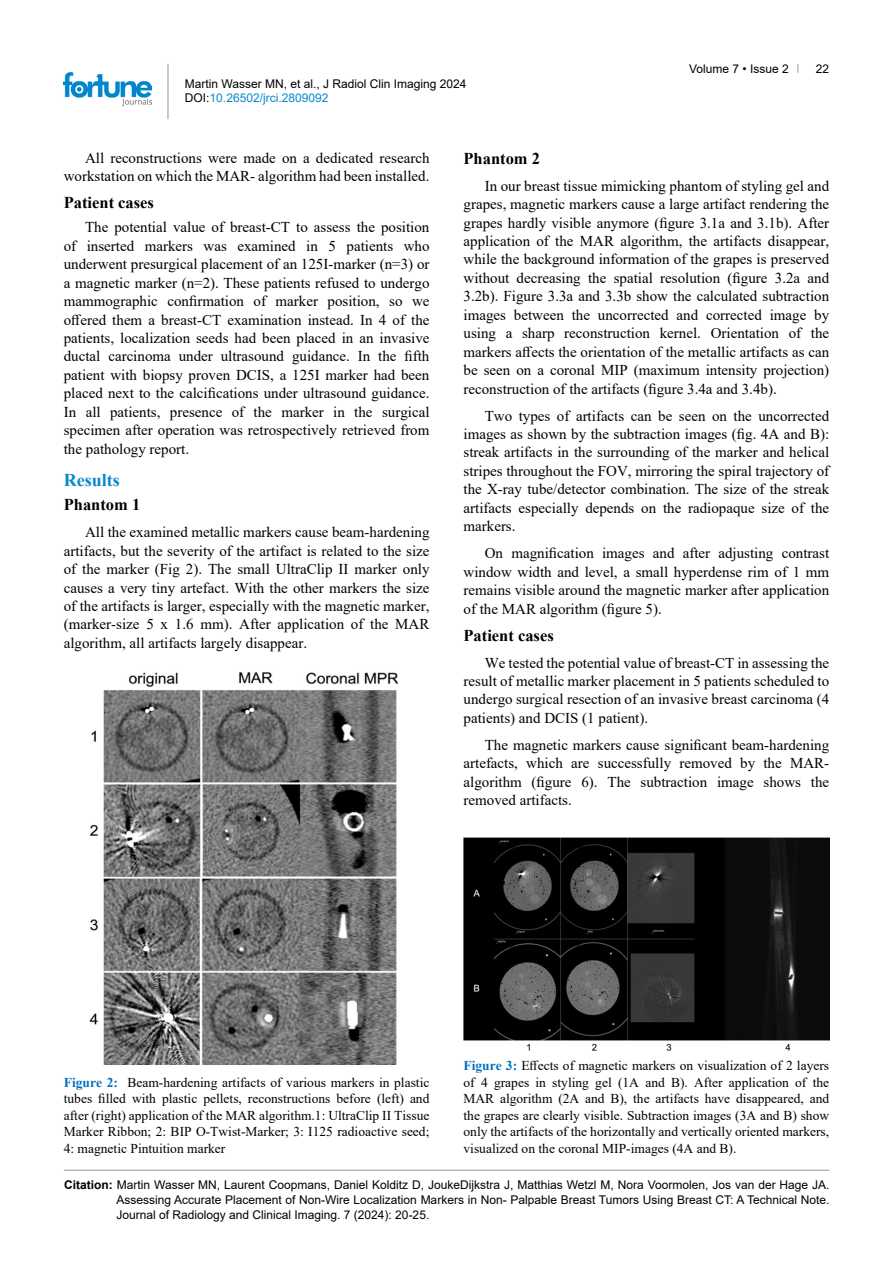
<style>
.page{position:relative;width:893px;height:1263px;background:#fff}
.page>*{position:absolute;margin:0;border:0;box-sizing:border-box;transform-origin:0 0}
.t1{font:700 18px "Times New Roman";color:#0a88ca}
.t2{font:700 16.5px "Times New Roman";color:#000}
.t3{font:15px/18.5px "Times New Roman";color:#000;text-align:justify}
.t4{font:13.5px/16.5px "Times New Roman";color:#000;text-align:justify}
.t5{font:12px/15px "Arial";color:#000}
.s1{color:#0a88ca}
.s2{font-weight:700;color:#0070c0}
.s3{font-weight:700}
</style>
<div class="page">
<hr style="left:168px;top:64px;width:1px;height:55px;background:#939598">
<img style="left:64px;top:72px;width:88px;height:33px">
<hr style="left:64px;top:1170px;width:765px;height:1px;background:#939598">
<img style="left:89px;top:672px;width:310px;height:392px">
<img style="left:463px;top:838px;width:367px;height:213px">
<p class="t5" style="left:185px;top:76px;width:283px;line-height:14.4px">Martin Wasser MN, et al., J Radiol Clin Imaging 2024<br>DOI:<span class="s1">10.26502/jrci.2809092</span></p>
<p class="t5" style="left:689px;top:61px;width:101px">Volume 7 • Issue 2</p>
<p class="t5" style="left:816px;top:61px;width:15px">22</p>
<p class="t3" style="left:64px;top:148px;width:367px;text-align:right">All reconstructions were made on a dedicated research workstation on which the MAR- algorithm had been installed.</p>
<p class="t2" style="left:64px;top:191px;width:92px">Patient cases</p>
<p class="t3" style="left:64px;top:218px;width:367px;text-indent:21px">The potential value of breast-CT to assess the position of inserted markers was examined in 5 patients who underwent presurgical placement of an 125I-marker (n=3) or a magnetic marker (n=2). These patients refused to undergo mammographic confirmation of marker position, so we offered them a breast-CT examination instead. In 4 of the patients, localization seeds had been placed in an invasive ductal carcinoma under ultrasound guidance. In the fifth patient with biopsy proven DCIS, a 125I marker had been placed next to the calcifications under ultrasound guidance.<br>In all patients, presence of the marker in the surgical specimen after operation was retrospectively retrieved from the pathology report.</p>
<p class="t1" style="left:64px;top:467px;width:57px">Results</p>
<p class="t2" style="left:64px;top:493px;width:78px">Phantom 1</p>
<p class="t3" style="left:64px;top:522px;width:367px;text-indent:21px">All the examined metallic markers cause beam-hardening artifacts, but the severity of the artifact is related to the size of the marker (Fig 2). The small UltraClip II marker only causes a very tiny artefact. With the other markers the size of the artifacts is larger, especially with the magnetic marker, (marker-size 5 x 1.6 mm). After application of the MAR algorithm, all artifacts largely disappear.</p>
<p class="t2" style="left:463px;top:146px;width:78px">Phantom 2</p>
<p class="t3" style="left:463px;top:176px;width:367px;text-indent:21px">In our breast tissue mimicking phantom of styling gel and grapes, magnetic markers cause a large artifact rendering the grapes hardly visible anymore (figure 3.1a and 3.1b). After application of the MAR algorithm, the artifacts disappear, while the background information of the grapes is preserved without decreasing the spatial resolution (figure 3.2a and 3.2b). Figure 3.3a and 3.3b show the calculated subtraction images between the uncorrected and corrected image by using a sharp reconstruction kernel. Orientation of the markers affects the orientation of the metallic artifacts as can be seen on a coronal MIP (maximum intensity projection) reconstruction of the artifacts (figure 3.4a and 3.4b).</p>
<p class="t3" style="left:463px;top:406px;width:367px;text-indent:21px">Two types of artifacts can be seen on the uncorrected images as shown by the subtraction images (fig. 4A and B): streak artifacts in the surrounding of the marker and helical stripes throughout the FOV, mirroring the spiral trajectory of the X-ray tube/detector combination. The size of the streak artifacts especially depends on the radiopaque size of the markers.</p>
<p class="t3" style="left:463px;top:543px;width:367px;text-indent:21px">On magnification images and after adjusting contrast window width and level, a small hyperdense rim of 1 mm remains visible around the magnetic marker after application of the MAR algorithm (figure 5).</p>
<p class="t2" style="left:463px;top:623px;width:92px">Patient cases</p>
<p class="t3" style="left:463px;top:653px;width:367px;text-indent:21px">We tested the potential value of breast-CT in assessing the result of metallic marker placement in 5 patients scheduled to undergo surgical resection of an invasive breast carcinoma (4 patients) and DCIS (1 patient).</p>
<p class="t3" style="left:463px;top:735px;width:367px;text-indent:21px">The magnetic markers cause significant beam-hardening artefacts, which are successfully removed by the MAR&shy;algorithm (figure 6). The subtraction image shows the removed artifacts.</p>
<p class="t4" style="left:64px;top:1073px;width:367px"><span class="s2">Figure 2:</span> Beam-hardening artifacts of various markers in plastic tubes filled with plastic pellets, reconstructions before (left) and after (right) application of the MAR algorithm.1: UltraClip II Tissue Marker Ribbon; 2: BIP O-Twist-Marker; 3: I125 radioactive seed; 4: magnetic Pintuition marker</p>
<p class="t4" style="left:463px;top:1057px;width:367px"><span class="s2">Figure 3:</span> Effects of magnetic markers on visualization of 2 layers of 4 grapes in styling gel (1A and B). After application of the MAR algorithm (2A and B), the artifacts have disappeared, and the grapes are clearly visible. Subtraction images (3A and B) show only the artifacts of the horizontally and vertically oriented markers, visualized on the coronal MIP-images (4A and B).</p>
<p class="t5" style="left:117px;top:1177px;width:715px;text-align:justify;text-indent:-52px"><span class="s3">Citation:</span> Martin Wasser MN, Laurent Coopmans, Daniel Kolditz D, JoukeDijkstra J, Matthias Wetzl M, Nora Voormolen, Jos van der Hage JA.<br>Assessing Accurate Placement of Non-Wire Localization Markers in Non- Palpable Breast Tumors Using Breast CT: A Technical Note.<br>Journal of Radiology and Clinical Imaging. 7 (2024): 20-25.</p>
</div>
